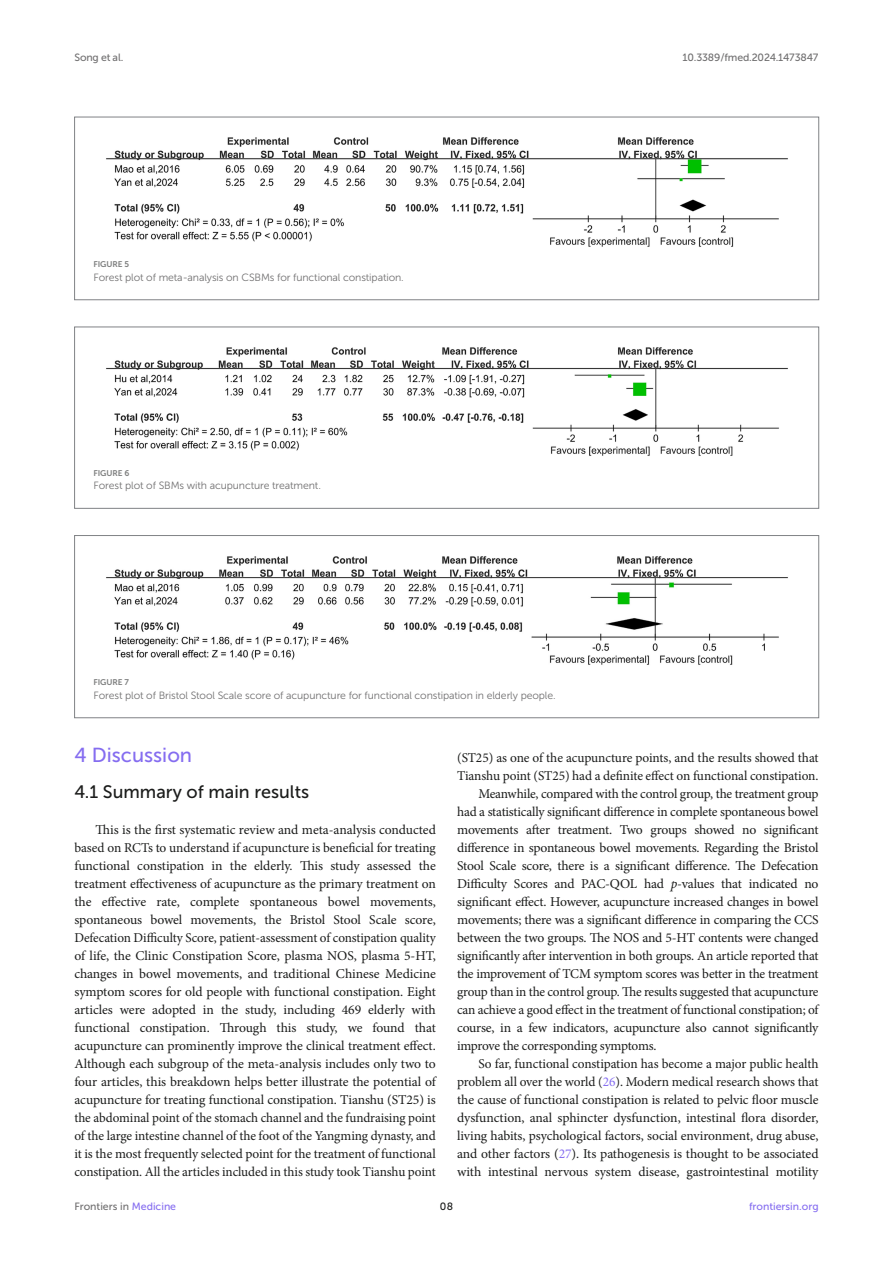
<style>
.page{position:relative;width:893px;height:1263px;background:#fff}
.page>*{position:absolute;margin:0;border:0;box-sizing:border-box;transform-origin:0 0}
.HEAD_1{font:20.25px "Museo Sans 500";color:#856df0}
.HEAD_2_after_HEAD_1{font:18px "Museo Sans 500";color:#1b1c1b}
.TEXT{font:13.5px/18px "Minion Pro";letter-spacing:-.01em;color:#1b1c1b;text-align:justify}
.FIG_LEG{font:10.5px "Museo Sans 300";letter-spacing:-.01em;color:#706f70}
.t1{font:10.5px "Museo Sans 500";letter-spacing:-.015em;color:#706f70}
.t2{font:10.5px "Museo Sans 500";color:#856df0}
.t3{font:10.5px "Museo Sans 500";color:#1b1c1b}
.FIG_HD{font:8.25px "Museo Sans 700";letter-spacing:-.01em;color:#7e7f7f}
.s1{font-style:italic}
.s2{color:#856df0}
</style>
<div class="page">
<img style="left:106px;top:137px;width:682px;height:110px">
<div style="left:74px;top:117px;width:745px;height:183px;border:1px solid #808285"></div>
<img style="left:106px;top:347px;width:682px;height:109px">
<img style="left:106px;top:556px;width:682px;height:109px">
<div style="left:74px;top:535px;width:745px;height:183px;border:1px solid #808285"></div>
<p class="t1" style="left:74px;top:51px;width:50px">Song et al.</p>
<p class="t1" style="left:683px;top:51px;width:137px">10.3389/fmed.2024.1473847</p>
<p class="FIG_HD" style="left:94px;top:260px;width:37px">FIGURE 5</p>
<p class="FIG_LEG" style="left:94px;top:272px;width:312px">Forest plot of meta-analysis on CSBMs for functional constipation.</p>
<p class="FIG_HD" style="left:94px;top:468px;width:37px">FIGURE 6</p>
<p class="FIG_LEG" style="left:94px;top:480px;width:229px">Forest plot of SBMs with acupuncture treatment.</p>
<p class="FIG_HD" style="left:94px;top:678px;width:37px">FIGURE 7</p>
<p class="FIG_LEG" style="left:94px;top:689px;width:464px">Forest plot of Bristol Stool Scale score of acupuncture for functional constipation in elderly people.</p>
<p class="HEAD_1" style="left:74px;top:744px;width:119px">4 Discussion</p>
<p class="HEAD_2_after_HEAD_1" style="left:74px;top:782px;width:236px">4.1 Summary of main results</p>
<p class="TEXT" style="left:74px;top:821px;width:363px;text-indent:21px">This is the first systematic review and meta-analysis conducted based on RCTs to understand if acupuncture is beneficial for treating functional constipation in the elderly. This study assessed the treatment effectiveness of acupuncture as the primary treatment on the effective rate, complete spontaneous bowel movements, spontaneous bowel movements, the Bristol Stool Scale score, Defecation Difficulty Score, patient-assessment of constipation quality of life, the Clinic Constipation Score, plasma NOS, plasma 5-HT, changes in bowel movements, and traditional Chinese Medicine symptom scores for old people with functional constipation. Eight articles were adopted in the study, including 469 elderly with functional constipation. Through this study, we found that acupuncture can prominently improve the clinical treatment effect.<br>Although each subgroup of the meta-analysis includes only two to four articles, this breakdown helps better illustrate the potential of acupuncture for treating functional constipation. Tianshu (ST25) is the abdominal point of the stomach channel and the fundraising point of the large intestine channel of the foot of the Yangming dynasty, and it is the most frequently selected point for the treatment of functional constipation. All the articles included in this study took Tianshu point</p>
<p class="TEXT" style="left:457px;top:749px;width:363px">(ST25) as one of the acupuncture points, and the results showed that<br>Tianshu point (ST25) had a definite effect on functional constipation.</p>
<p class="TEXT" style="left:457px;top:785px;width:363px;text-indent:21px">Meanwhile, compared with the control group, the treatment group had a statistically significant difference in complete spontaneous bowel movements after treatment. Two groups showed no significant difference in spontaneous bowel movements. Regarding the Bristol Stool Scale score, there is a significant difference. The Defecation Difficulty Scores and PAC-QOL had <span class="s1">p</span>-values that indicated no significant effect. However, acupuncture increased changes in bowel movements; there was a significant difference in comparing the CCS between the two groups. The NOS and 5-HT contents were changed significantly after intervention in both groups. An article reported that the improvement of TCM symptom scores was better in the treatment group than in the control group. The results suggested that acupuncture can achieve a good effect in the treatment of functional constipation; of course, in a few indicators, acupuncture also cannot significantly improve the corresponding symptoms.</p>
<p class="TEXT" style="left:457px;top:1055px;width:363px;text-indent:21px">So far, functional constipation has become a major public health problem all over the world (<span class="s2">26</span>). Modern medical research shows that the cause of functional constipation is related to pelvic floor muscle dysfunction, anal sphincter dysfunction, intestinal flora disorder, living habits, psychological factors, social environment, drug abuse, and other factors (<span class="s2">27</span>). Its pathogenesis is thought to be associated with intestinal nervous system disease, gastrointestinal motility</p>
<p class="t1" style="left:74px;top:1200px;width:103px">Frontiers in <span class="s2">Medicine</span></p>
<p class="t3" style="left:440px;top:1200px;width:15px">08</p>
<p class="t2" style="left:749px;top:1200px;width:71px">frontiersin.org</p>
</div>
